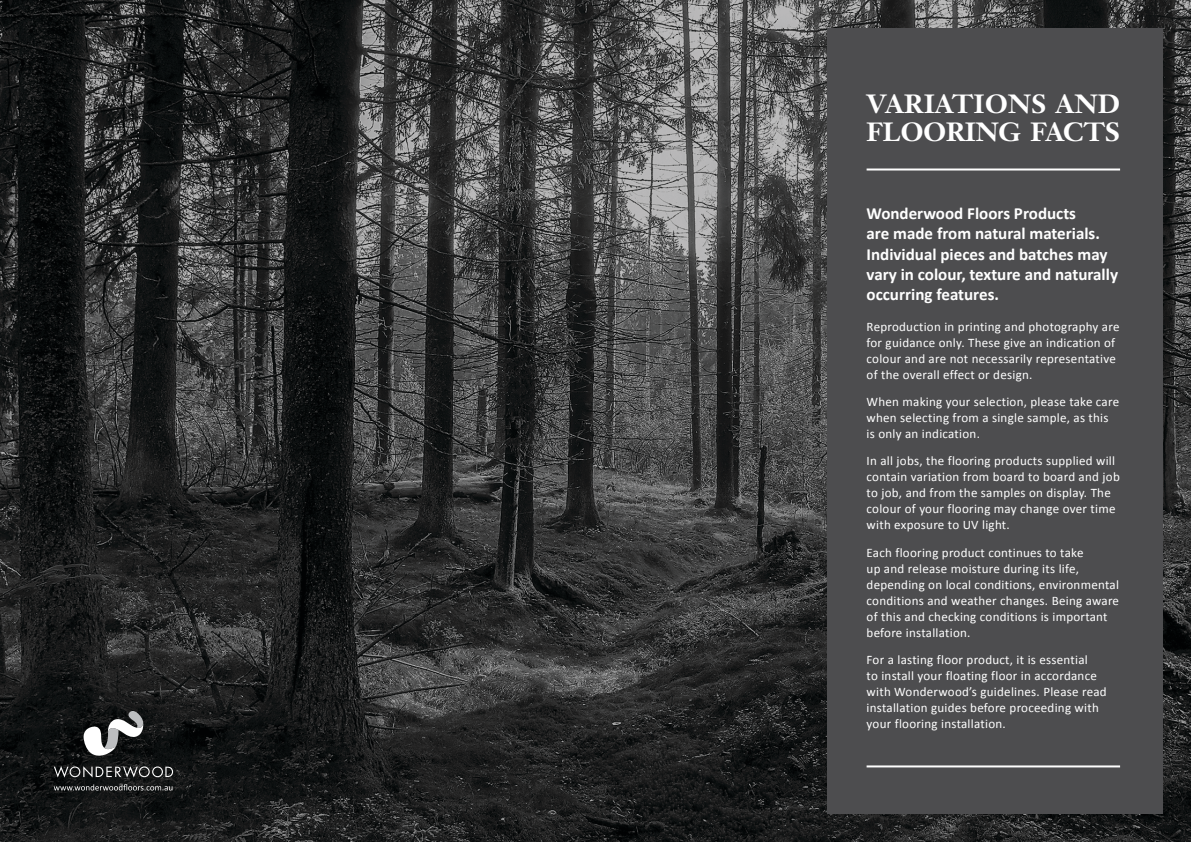
<style>
.page{position:relative;width:1191px;height:842px;background:#fff}
.page>*{position:absolute;margin:0;border:0;box-sizing:border-box;transform-origin:0 0}
.t1{font:700 26px/28px "Janson Text LT Std";color:#fff}
.t2{font:700 17px/20.4px "Calibri";color:#fff}
.t3{font:13px/16px "Calibri";letter-spacing:.02em;color:#fff}
</style>
<div class="page">
<img style="left:0;top:0;width:1191px;height:842px">
<div style="left:827px;top:28px;width:335px;height:786px;background:#4d4d4f"></div>
<hr style="left:866px;top:765px;width:254px;height:2px;background:#fff">
<hr style="left:866px;top:168px;width:254px;height:2px;background:#fff">
<svg style="left:84px;top:711px;width:59px;height:45px"></svg>
<svg style="left:54px;top:766px;width:119px;height:11px"></svg>
<svg style="left:54px;top:784px;width:118px;height:6px"></svg>
<h1 class="t1" style="left:866px;top:90px;width:255px">VARIATIONS AND<br>FLOORING FACTS</h1>
<h2 class="t2" style="left:866px;top:203px;width:253px">Wonderwood Floors Products<br>are made from natural materials.<br>Individual pieces and batches may vary in colour, texture and naturally occurring features.</h2>
<p class="t3" style="left:866px;top:318px;width:254px">Reproduction in printing and photography are for guidance only. These give an indication of colour and are not necessarily representative of the overall effect or design.</p>
<p class="t3" style="left:866px;top:394px;width:254px">When making your selection, please take care when selecting from a single sample, as this is only an indication.</p>
<p class="t3" style="left:866px;top:453px;width:255px">In all jobs, the flooring products supplied will contain variation from board to board and job to job, and from the samples on display. The colour of your flooring may change over time with exposure to UV light.</p>
<p class="t3" style="left:866px;top:544px;width:254px">Each flooring product continues to take<br>up and release moisture during its life, depending on local conditions, environmental conditions and weather changes. Being aware of this and checking conditions is important before installation.</p>
<p class="t3" style="left:866px;top:652px;width:242px">For a lasting floor product, it is essential<br>to install your floating floor in accordance with Wonderwood’s guidelines. Please read installation guides before proceeding with your flooring installation.</p>
</div>
